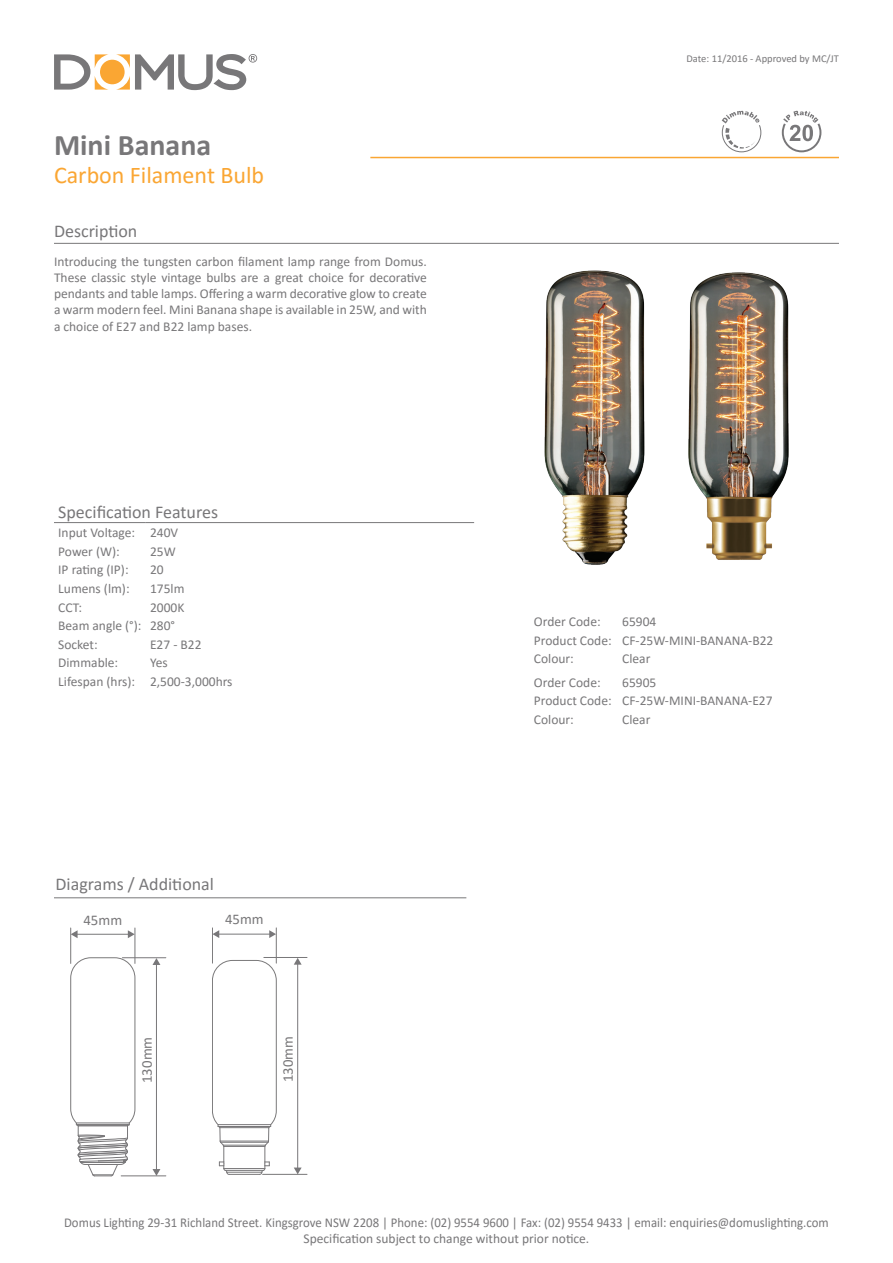
<style>
.page{position:relative;width:893px;height:1263px;background:#fff}
.page>*{position:absolute;margin:0;border:0;box-sizing:border-box;transform-origin:0 0}
.t1{font:700 30px "Calibri";color:#787779}
.t2{font:24px "Calibri";color:#faa633}
.t3{font:18px "Calibri";color:#787779}
.t4{font:14.85px "Calibri";color:#787779}
.t5{font:14.7px "Calibri";color:#787779}
.t6{font:13.5px/18.6px "Calibri";color:#787779}
.t7{font:13.5px/16.2px "Calibri";color:#787779;text-align:center;scale:.95 1}
.t8{font:10.5px "Calibri";color:#787779}
</style>
<div class="page">
<svg style="left:54px;top:54px;width:55px;height:36px"></svg>
<svg style="left:116px;top:54px;width:141px;height:36px"></svg>
<div style="left:100px;top:60px;width:25px;height:24px;background:#faa633;border-radius:50%"></div>
<hr style="left:370px;top:157px;width:469px;height:1px;background:#faa633">
<hr style="left:54px;top:243px;width:785px;height:1px;background:#787779">
<hr style="left:54px;top:897px;width:412px;height:1px;background:#787779">
<svg style="left:782px;top:111px;width:39px;height:41px"></svg>
<svg style="left:722px;top:111px;width:39px;height:41px"></svg>
<hr style="left:54px;top:522px;width:92px;height:1px;background:#787779">
<hr style="left:146px;top:522px;width:328px;height:1px;background:#787779">
<img style="left:688px;top:272px;width:101px;height:288px">
<img style="left:544px;top:270px;width:101px;height:295px">
<hr style="left:70px;top:928px;width:1px;height:35px;background:#787779">
<hr style="left:135px;top:928px;width:1px;height:35px;background:#787779">
<hr style="left:122px;top:957px;width:44px;height:1px;background:#787779">
<hr style="left:121px;top:1175px;width:45px;height:1px;background:#787779">
<hr style="left:156px;top:964px;width:1px;height:206px;background:#787779">
<svg style="left:152px;top:958px;width:8px;height:7px"></svg>
<svg style="left:152px;top:1169px;width:8px;height:7px"></svg>
<hr style="left:76px;top:934px;width:53px;height:1px;background:#787779">
<svg style="left:71px;top:930px;width:7px;height:8px"></svg>
<svg style="left:128px;top:930px;width:7px;height:8px"></svg>
<svg style="left:70px;top:957px;width:66px;height:220px"></svg>
<hr style="left:212px;top:928px;width:1px;height:35px;background:#787779">
<hr style="left:276px;top:928px;width:1px;height:35px;background:#787779">
<hr style="left:264px;top:957px;width:43px;height:1px;background:#787779">
<hr style="left:263px;top:1174px;width:44px;height:1px;background:#787779">
<hr style="left:297px;top:963px;width:1px;height:206px;background:#787779">
<svg style="left:294px;top:958px;width:8px;height:7px"></svg>
<svg style="left:294px;top:1167px;width:8px;height:7px"></svg>
<hr style="left:218px;top:934px;width:52px;height:1px;background:#787779">
<svg style="left:213px;top:930px;width:6px;height:8px"></svg>
<svg style="left:269px;top:930px;width:7px;height:8px"></svg>
<svg style="left:212px;top:960px;width:65px;height:215px"></svg>
<h1 class="t1" style="left:54px;top:123px;width:159px">Mini Banana</h1>
<h2 class="t2" style="left:54px;top:158px;width:212px">Carbon Filament Bulb</h2>
<h3 class="t3" style="left:54px;top:219px;width:85px">Description</h3>
<p class="t6" style="left:54px;top:253px;width:374px;line-height:16.2px;text-align:justify">Introducing the tungsten carbon filament lamp range from Domus.<br>These classic style vintage bulbs are a great choice for decorative pendants and table lamps. Offering a warm decorative glow to create a warm modern feel. Mini Banana shape is available in 25W, and with a choice of E27 and B22 lamp bases.</p>
<h3 class="t3" style="left:58px;top:500px;width:161px">Specification Features</h3>
<p class="t6" style="left:58px;top:523px;width:121px">Input Voltage: 240V<br>Power (W):</p>
<p class="t6" style="left:150px;top:541px;width:27px">25W</p>
<p class="t6" style="left:58px;top:560px;width:72px">IP rating (IP):</p>
<p class="t6" style="left:150px;top:560px;width:15px">20</p>
<p class="t6" style="left:58px;top:579px;width:73px">Lumens (lm):</p>
<p class="t6" style="left:150px;top:579px;width:36px">175lm</p>
<p class="t6" style="left:58px;top:597px;width:25px">CCT:</p>
<p class="t6" style="left:58px;top:597px;width:128px;text-indent:92px">2000K<br>Beam angle (°): 280°<br>Socket:</p>
<p class="t6" style="left:150px;top:635px;width:53px">E27 - B22</p>
<p class="t6" style="left:58px;top:653px;width:61px">Dimmable:</p>
<p class="t6" style="left:58px;top:653px;width:176px;text-indent:92px">Yes<br>Lifespan (hrs): 2,500-3,000hrs</p>
<h3 class="t3" style="left:56px;top:871px;width:160px">Diagrams / Additional</h3>
<p class="t4" style="left:83px;top:909px;width:40px">45mm</p>
<p class="t5" style="left:225px;top:909px;width:40px">45mm</p>
<p class="t4" style="left:136px;top:1083px;width:48px;rotate:-90deg">130mm</p>
<p class="t5" style="left:278px;top:1082px;width:47px;rotate:-90deg">130mm</p>
<p class="t8" style="left:686px;top:51px;width:154px">Date: 11/2016 - Approved by MC/JT</p>
<p class="t6" style="left:534px;top:612px;width:68px">Order Code:</p>
<p class="t6" style="left:534px;top:612px;width:241px;text-indent:88px">65904<br>Product Code: CF-25W-MINI-BANANA-B22<br>Colour:</p>
<p class="t6" style="left:622px;top:649px;width:30px">Clear</p>
<p class="t6" style="left:534px;top:672px;width:68px">Order Code:</p>
<p class="t6" style="left:534px;top:672px;width:240px;text-indent:88px">65905<br>Product Code: CF-25W-MINI-BANANA-E27<br>Colour:</p>
<p class="t6" style="left:622px;top:710px;width:30px">Clear</p>
<p class="t7" style="left:64px;top:1214px;width:806px">Domus Lighting 29-31 Richland Street. Kingsgrove NSW 2208 | Phone: (02) 9554 9600 | Fax: (02) 9554 9433 | email: enquiries@domuslighting.com<br>Specification subject to change without prior notice.</p>
</div>
